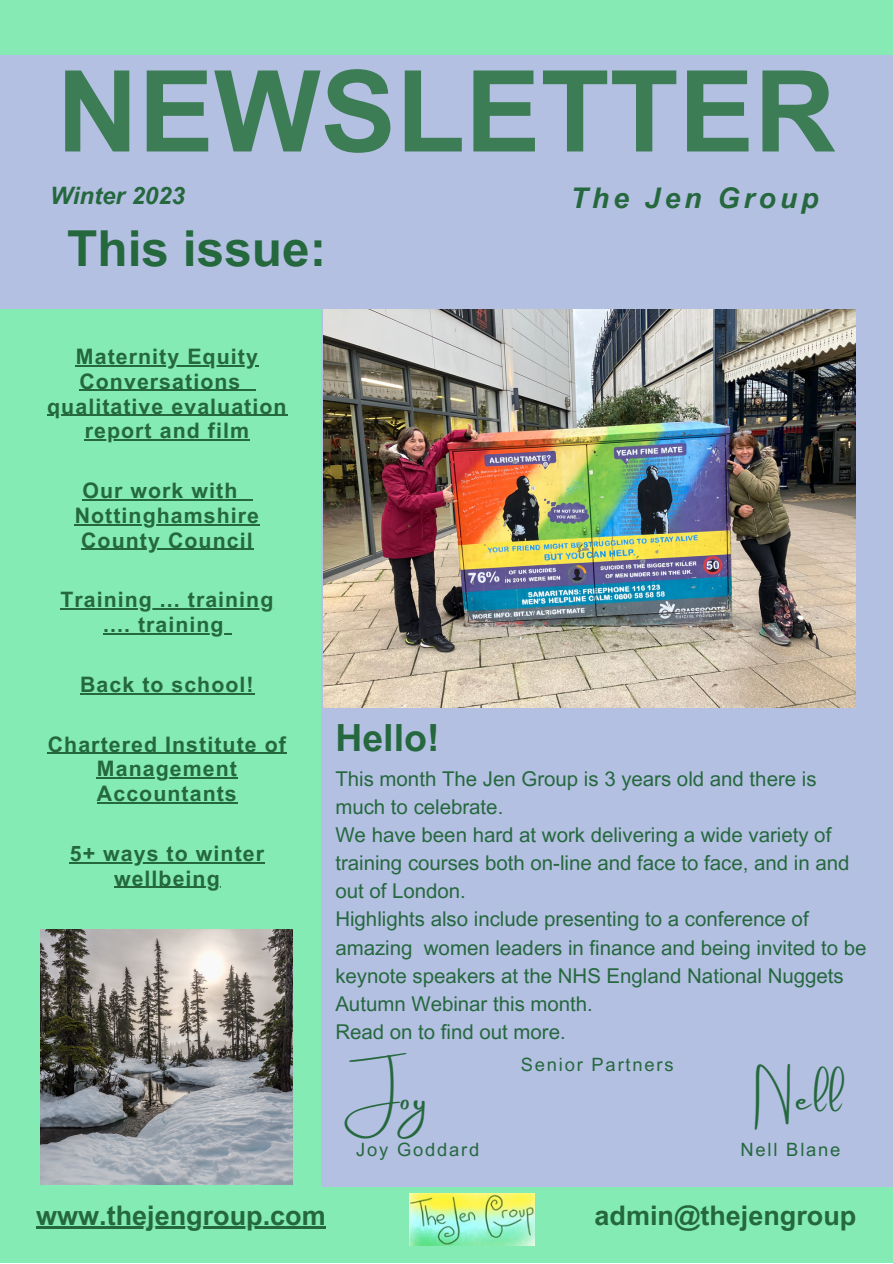
<style>
.page{position:relative;width:893px;height:1264px;background:#fff}
.page>*{position:absolute;margin:0;border:0;box-sizing:border-box;transform-origin:0 0}
.t1{font:700 113.1px "Arial MT Pro";color:#3d7d55}
.t2{font:700 49.65px "Arial MT Pro";color:#25683e}
.t3{font:700 37.5px "Arial MT Pro";color:#25683e}
.t4{font:34.5px "Amsterdam Two";letter-spacing:.1em;color:#25683e}
.t5{font:italic 700 28.5px "Arial MT Pro";letter-spacing:.14em;color:#25683e}
.t6{font:700 27px "Arial MT Pro";color:#25683e}
.t7{font:italic 700 24px "Arial MT Pro";color:#25683e}
.t8{font:700 21.3px/24.8px "Arial MT Pro";letter-spacing:.05em;color:#25683e;text-align:center}
.t9{font:20.4px/28px "Arial MT Pro";color:#25683e}
.t10{font:18.3px "Arial MT Pro";letter-spacing:.1em;color:#25683e}
</style>
<div class="page">
<div style="left:0;top:0;width:892px;height:1262px;background:#b4c0e2"></div>
<div style="left:0;top:309px;width:321px;height:914px;background:#84ebb4"></div>
<img style="left:41px;top:929px;width:252px;height:255px">
<div style="left:0;top:1187px;width:892px;height:75px;background:#84ebb4"></div>
<div style="left:0;top:0;width:892px;height:55px;background:#86eab4"></div>
<img style="left:409px;top:1193px;width:125px;height:52px">
<img style="left:323px;top:309px;width:532px;height:398px">
<hr style="left:36px;top:1226px;width:290px;height:2px;background:#25683e">
<hr style="left:76px;top:365px;width:183px;height:1px;background:#25683e">
<hr style="left:79px;top:390px;width:162px;height:1px;background:#25683e">
<svg style="left:241px;top:390px;width:14px;height:1px"></svg>
<hr style="left:47px;top:414px;width:240px;height:2px;background:#25683e">
<hr style="left:85px;top:439px;width:165px;height:1px;background:#25683e">
<hr style="left:82px;top:499px;width:156px;height:1px;background:#25683e">
<svg style="left:238px;top:499px;width:14px;height:1px"></svg>
<hr style="left:75px;top:524px;width:185px;height:1px;background:#25683e">
<hr style="left:81px;top:548px;width:173px;height:2px;background:#25683e">
<hr style="left:60px;top:608px;width:214px;height:1px;background:#25683e">
<hr style="left:103px;top:633px;width:122px;height:1px;background:#25683e">
<hr style="left:48px;top:752px;width:239px;height:2px;background:#25683e">
<hr style="left:97px;top:777px;width:141px;height:1px;background:#25683e">
<hr style="left:97px;top:802px;width:141px;height:1px;background:#25683e">
<hr style="left:70px;top:862px;width:195px;height:1px;background:#25683e">
<hr style="left:114px;top:886px;width:107px;height:1px;background:#25683e">
<hr style="left:80px;top:693px;width:175px;height:1px;background:#25683e">
<p class="t1" style="left:57px;top:69px;width:780px">NEWSLETTER</p>
<p class="t7" style="left:50px;top:186px;width:136px">Winter 2023</p>
<p class="t5" style="left:570px;top:187px;width:250px">The Jen Group</p>
<p class="t2" style="left:67px;top:229px;width:261px">This issue:</p>
<p class="t8" style="left:76px;top:347px;width:183px">Maternity Equity</p>
<p class="t8" style="left:79px;top:371px;width:162px">Conversations</p>
<p class="t8" style="left:47px;top:396px;width:241px">qualitative evaluation</p>
<p class="t8" style="left:85px;top:421px;width:166px">report and film</p>
<p class="t8" style="left:82px;top:481px;width:156px">Our work with</p>
<p class="t8" style="left:75px;top:505px;width:186px">Nottinghamshire</p>
<p class="t8" style="left:81px;top:530px;width:173px">County Council</p>
<p class="t8" style="left:60px;top:590px;width:214px">Training ... training .... training</p>
<p class="t8" style="left:80px;top:674px;width:175px">Back to school!</p>
<p class="t8" style="left:48px;top:734px;width:240px">Chartered Institute of<br>Management<br>Accountants</p>
<p class="t8" style="left:70px;top:843px;width:196px">5+ ways to winter wellbeing</p>
<p class="t3" style="left:335px;top:724px;width:106px">Hello!</p>
<p class="t9" style="left:335px;top:767px;width:482px">This month The Jen Group is 3 years old and there is much to celebrate.</p>
<p class="t9" style="left:335px;top:823px;width:515px">We have been hard at work delivering a wide variety of training courses both on-line and face to face, and in and out of London.</p>
<p class="t9" style="left:335px;top:907px;width:532px">Highlights also include presenting to a conference of amazing women leaders in finance and being invited to be keynote speakers at the NHS England National Nuggets Autumn Webinar this month.</p>
<p class="t9" style="left:335px;top:1020px;width:232px">Read on to find out more.</p>
<p class="t4" style="left:353px;top:1079px;width:75px">Joy</p>
<p class="t4" style="left:756px;top:1079px;width:87px">Nell</p>
<p class="t10" style="left:356px;top:1142px;width:125px">Joy Goddard</p>
<p class="t10" style="left:740px;top:1142px;width:101px">Nell Blane</p>
<p class="t10" style="left:520px;top:1057px;width:154px">Senior Partners</p>
<p class="t6" style="left:36px;top:1204px;width:291px">www.thejengroup.com</p>
<p class="t6" style="left:594px;top:1204px;width:263px">admin@thejengroup</p>
</div>
